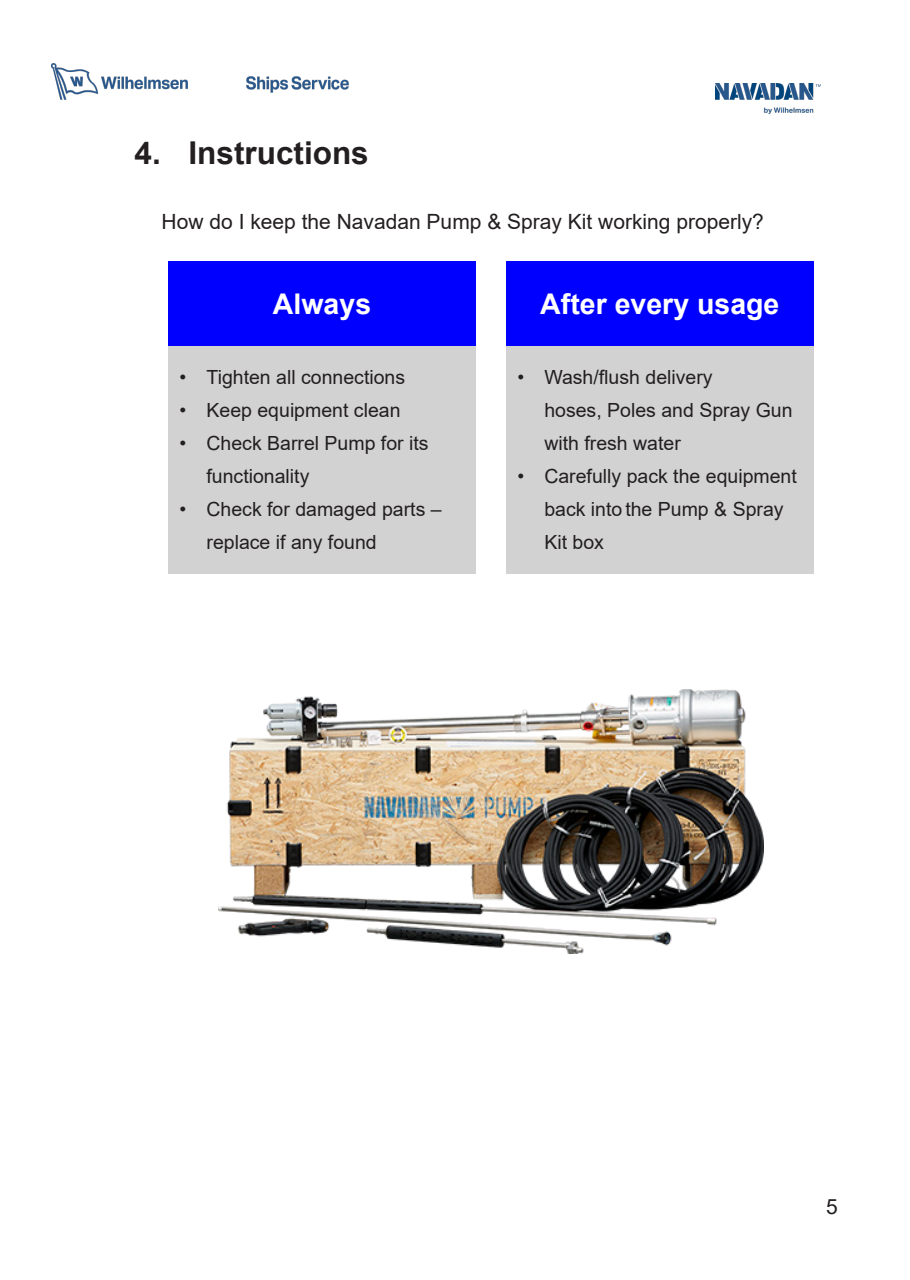
<style>
.page{position:relative;width:910px;height:1280px;background:#fff}
.page>*{position:absolute;margin:0;border:0;box-sizing:border-box;transform-origin:0 0}
.t1{font:700 31.5px "Arial";color:#231f20}
.t2{font:700 28.5px "Arial";color:#fff}
.t3{font:21px "Arial";color:#231f20}
.t4{font:19.5px/33px "Arial";color:#231f20}
</style>
<div class="page">
<div style="left:168px;top:346px;width:308px;height:228px;background:#d2d2d2"></div>
<div style="left:168px;top:261px;width:308px;height:85px;background:#00f"></div>
<div style="left:506px;top:346px;width:308px;height:228px;background:#d2d2d2"></div>
<div style="left:506px;top:261px;width:308px;height:85px;background:#00f"></div>
<img style="left:219px;top:689px;width:544px;height:265px">
<img style="left:716px;top:83px;width:104px;height:31px">
<img style="left:51px;top:64px;width:136px;height:35px">
<img style="left:247px;top:77px;width:101px;height:16px">
<p class="t1" style="left:135px;top:130px;width:236px">4. Instructions</p>
<p class="t3" style="left:162px;top:207px;width:604px">How do I keep the Navadan Pump &amp; Spray Kit working properly?</p>
<p class="t2" style="left:273px;top:284px;width:100px">Always</p>
<p class="t2" style="left:540px;top:284px;width:241px">After every usage</p>
<p class="t4" style="left:179px;top:360px;width:227px">• Tighten all connections</p>
<p class="t4" style="left:179px;top:393px;width:223px">• Keep equipment clean</p>
<p class="t4" style="left:206px;top:426px;width:224px;text-indent:-27px">• Check Barrel Pump for its functionality</p>
<p class="t4" style="left:206px;top:492px;width:237px;text-indent:-27px">• Check for damaged parts – replace if any found</p>
<p class="t4" style="left:544px;top:360px;width:250px;text-indent:-27px">• Wash/flush delivery<br>hoses, Poles and Spray Gun with fresh water</p>
<p class="t4" style="left:544px;top:459px;width:254px;text-indent:-27px">• Carefully pack the equipment back into the Pump &amp; Spray<br>Kit box</p>
<p class="t3" style="left:826px;top:1193px;width:13px">5</p>
</div>
